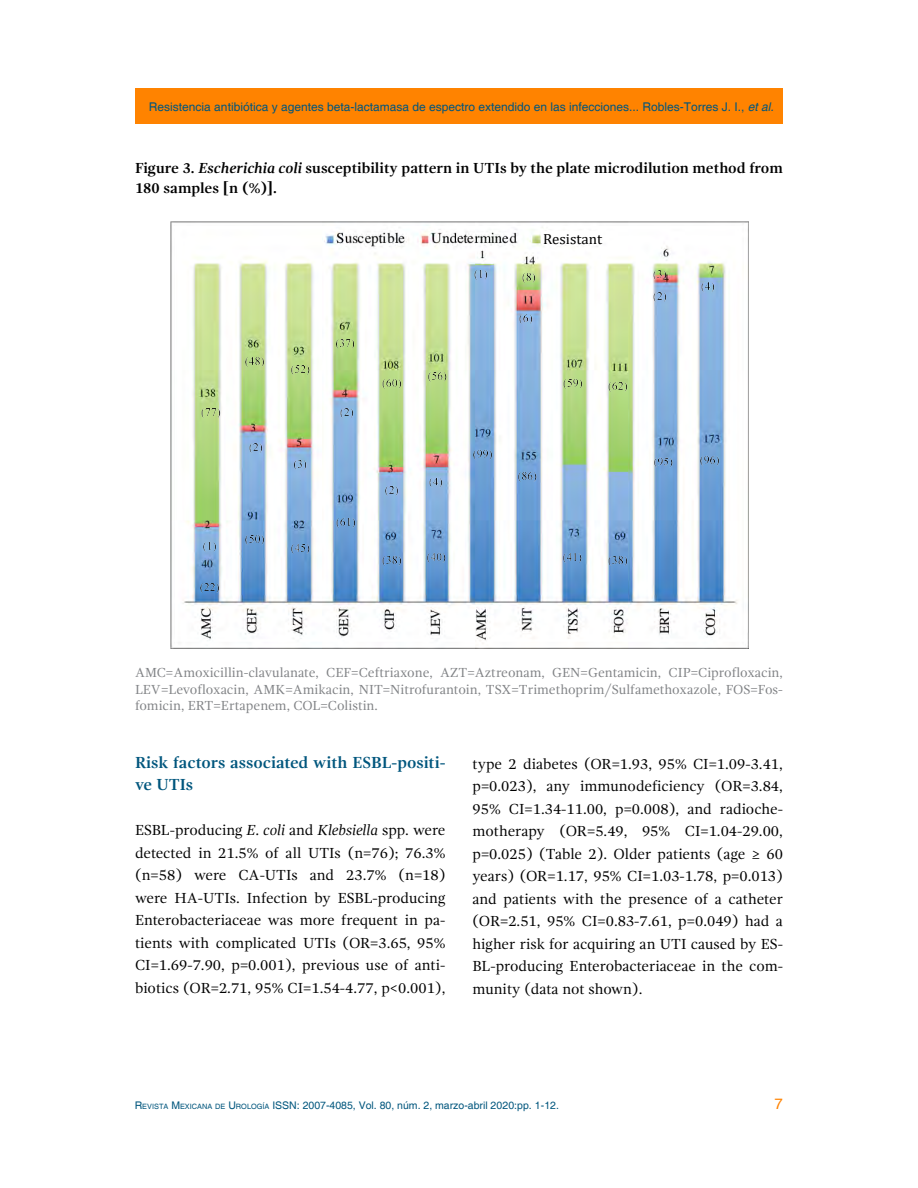
<style>
.page{position:relative;width:918px;height:1188px;background:#fff}
.page>*{position:absolute;margin:0;border:0;box-sizing:border-box;transform-origin:0 0}
.t1{font:700 16.5px/22.5px "Gandhi Serif";color:#00567d}
.t2{font:15px/22.5px "Gandhi Serif";color:#000;text-align:justify}
.t3{font:700 15px/19.5px "Gandhi Serif";color:#000}
.t4{font:15px "Helvetica";color:#ff8300}
.t5{font:14.7px "Cambria";color:#000}
.t6{font:13.5px/16.5px "Gandhi Serif";color:#808285;text-align:justify}
.t7{font:12px "Helvetica";color:#00567d}
.t8{font:10.5px "Helvetica";color:#00567d}
.s1{font-style:italic}
.s2{font-style:inherit}
.s3{font-size:7.35px}
</style>
<div class="page">
<div style="left:135px;top:89px;width:648px;height:35px;background:#ff8300"></div>
<img style="left:170px;top:221px;width:578px;height:428px">
<img style="left:191px;top:580px;width:42px;height:13px">
<img style="left:194px;top:580px;width:18px;height:13px">
<img style="left:212px;top:580px;width:20px;height:13px">
<img style="left:194px;top:539px;width:42px;height:13px">
<img style="left:197px;top:539px;width:12px;height:13px">
<img style="left:209px;top:539px;width:20px;height:13px">
<img style="left:192px;top:405px;width:41px;height:13px">
<img style="left:195px;top:405px;width:18px;height:13px">
<img style="left:213px;top:405px;width:19px;height:13px">
<img style="left:236px;top:532px;width:42px;height:13px">
<img style="left:239px;top:532px;width:18px;height:13px">
<img style="left:257px;top:532px;width:20px;height:13px">
<img style="left:240px;top:441px;width:41px;height:12px">
<img style="left:242px;top:440px;width:13px;height:13px">
<img style="left:255px;top:440px;width:19px;height:13px">
<img style="left:236px;top:354px;width:42px;height:13px">
<img style="left:239px;top:354px;width:18px;height:13px">
<img style="left:257px;top:354px;width:20px;height:13px">
<img style="left:282px;top:541px;width:41px;height:13px">
<img style="left:284px;top:541px;width:18px;height:13px">
<img style="left:302px;top:541px;width:20px;height:13px">
<img style="left:285px;top:457px;width:41px;height:13px">
<img style="left:287px;top:457px;width:12px;height:13px">
<img style="left:299px;top:457px;width:20px;height:13px">
<img style="left:282px;top:362px;width:41px;height:13px">
<img style="left:284px;top:362px;width:18px;height:13px">
<img style="left:302px;top:362px;width:20px;height:13px">
<img style="left:327px;top:515px;width:42px;height:13px">
<img style="left:330px;top:515px;width:18px;height:13px">
<img style="left:348px;top:515px;width:19px;height:13px">
<img style="left:331px;top:405px;width:41px;height:13px">
<img style="left:333px;top:405px;width:13px;height:13px">
<img style="left:346px;top:405px;width:19px;height:13px">
<img style="left:327px;top:336px;width:41px;height:13px">
<img style="left:329px;top:336px;width:18px;height:13px">
<img style="left:347px;top:336px;width:20px;height:13px">
<img style="left:373px;top:553px;width:41px;height:13px">
<img style="left:376px;top:553px;width:18px;height:13px">
<img style="left:394px;top:553px;width:19px;height:13px">
<img style="left:376px;top:483px;width:41px;height:13px">
<img style="left:378px;top:483px;width:13px;height:13px">
<img style="left:391px;top:483px;width:19px;height:13px">
<img style="left:373px;top:376px;width:41px;height:13px">
<img style="left:376px;top:376px;width:18px;height:13px">
<img style="left:394px;top:376px;width:19px;height:13px">
<img style="left:418px;top:550px;width:41px;height:13px">
<img style="left:420px;top:550px;width:18px;height:13px">
<img style="left:438px;top:550px;width:20px;height:13px">
<img style="left:420px;top:475px;width:42px;height:13px">
<img style="left:423px;top:475px;width:12px;height:13px">
<img style="left:435px;top:475px;width:20px;height:13px">
<img style="left:419px;top:369px;width:41px;height:13px">
<img style="left:421px;top:369px;width:18px;height:13px">
<img style="left:439px;top:369px;width:20px;height:13px">
<img style="left:464px;top:447px;width:3px;height:13px">
<img style="left:467px;top:447px;width:18px;height:13px">
<img style="left:485px;top:447px;width:20px;height:13px">
<img style="left:465px;top:267px;width:41px;height:13px">
<img style="left:468px;top:267px;width:12px;height:13px">
<img style="left:480px;top:267px;width:20px;height:13px">
<img style="left:509px;top:469px;width:41px;height:13px">
<img style="left:511px;top:469px;width:18px;height:13px">
<img style="left:529px;top:469px;width:20px;height:13px">
<img style="left:510px;top:311px;width:41px;height:13px">
<img style="left:512px;top:311px;width:13px;height:13px">
<img style="left:525px;top:311px;width:19px;height:13px">
<img style="left:513px;top:270px;width:41px;height:13px">
<img style="left:516px;top:270px;width:12px;height:13px">
<img style="left:528px;top:270px;width:20px;height:13px">
<img style="left:554px;top:550px;width:41px;height:13px">
<img style="left:556px;top:550px;width:18px;height:13px">
<img style="left:574px;top:550px;width:20px;height:13px">
<img style="left:554px;top:376px;width:42px;height:13px">
<img style="left:557px;top:376px;width:18px;height:13px">
<img style="left:575px;top:376px;width:19px;height:13px">
<img style="left:599px;top:553px;width:41px;height:13px">
<img style="left:602px;top:553px;width:18px;height:13px">
<img style="left:620px;top:553px;width:19px;height:13px">
<img style="left:599px;top:379px;width:41px;height:13px">
<img style="left:602px;top:379px;width:18px;height:13px">
<img style="left:620px;top:379px;width:19px;height:13px">
<img style="left:645px;top:455px;width:41px;height:13px">
<img style="left:647px;top:455px;width:18px;height:12px">
<img style="left:665px;top:455px;width:20px;height:12px">
<img style="left:644px;top:289px;width:41px;height:13px">
<img style="left:646px;top:289px;width:13px;height:13px">
<img style="left:659px;top:289px;width:19px;height:13px">
<img style="left:644px;top:267px;width:41px;height:13px">
<img style="left:646px;top:267px;width:13px;height:13px">
<img style="left:659px;top:267px;width:19px;height:13px">
<img style="left:691px;top:453px;width:42px;height:13px">
<img style="left:694px;top:453px;width:18px;height:13px">
<img style="left:712px;top:453px;width:19px;height:13px">
<img style="left:692px;top:280px;width:41px;height:12px">
<img style="left:695px;top:279px;width:12px;height:13px">
<img style="left:707px;top:279px;width:20px;height:13px">
<div style="left:541px;top:231px;width:58px;height:13px;background:#fff"></div>
<p class="t7" style="left:149px;top:100px;width:626px">Resistencia antibiótica y agentes beta-lactamasa de espectro extendido en las infecciones... Robles-Torres J. I., <span class="s1">et al.</span></p>
<p class="t3" style="left:135px;top:159px;width:649px">Figure 3. <span class="s1">Escherichia coli</span> susceptibility pattern in UTIs by the plate microdilution method from<br>180 samples [n (%)].</p>
<p class="t5" style="left:543px;top:230px;width:60px">Resistant</p>
<p class="t6" style="left:135px;top:665px;width:649px">AMC=Amoxicillin-clavulanate, CEF=Ceftriaxone, AZT=Aztreonam, GEN=Gentamicin, CIP=Ciprofloxacin, LEV=Levofloxacin, AMK=Amikacin, NIT=Nitrofurantoin, TSX=Trimethoprim/Sulfamethoxazole, FOS=Fos&shy;fomicin, ERT=Ertapenem, COL=Colistin.</p>
<p class="t1" style="left:135px;top:751px;width:312px">Risk factors associated with ESBL-positi&shy;ve UTIs</p>
<p class="t2" style="left:135px;top:819px;width:312px">ESBL-producing <span class="s1">E. coli</span> and <span class="s1">Klebsiella</span> spp. were detected in 21.5% of all UTIs (n=76); 76.3% (n=58) were CA-UTIs and 23.7% (n=18) were HA-UTIs. Infection by ESBL-producing Enterobacteriaceae was more frequent in pa&shy;tients with complicated UTIs (OR=3.65, 95% CI=1.69-7.90, p=0.001), previous use of anti&shy;biotics (OR=2.71, 95% CI=1.54-4.77, p&lt;0.001),</p>
<p class="t2" style="left:472px;top:752px;width:312px">type 2 diabetes (OR=1.93, 95% CI=1.09-3.41, p=0.023), any immunodeficiency (OR=3.84, 95% CI=1.34-11.00, p=0.008), and radioche&shy;motherapy (OR=5.49, 95% CI=1.04-29.00, p=0.025) (Table 2). Older patients (age ≥ 60 years) (OR=1.17, 95% CI=1.03-1.78, p=0.013) and patients with the presence of a catheter (OR=2.51, 95% CI=0.83-7.61, p=0.049) had a higher risk for acquiring an UTI caused by ES-BL-producing Enterobacteriaceae in the com&shy;munity (data not shown).</p>
<p class="t8" style="left:135px;top:1099px;width:426px"><span class="s2">R</span><span class="s3">EVISTA</span> <span class="s2">M</span><span class="s3">EXICANA DE</span> <span class="s2">U</span><span class="s3">ROLOGÍA</span> ISSN: 2007-4085, Vol. 80, núm. 2, marzo-abril 2020:pp. 1-12.</p>
<p class="t4" style="left:774px;top:1095px;width:10px">7</p>
</div>
